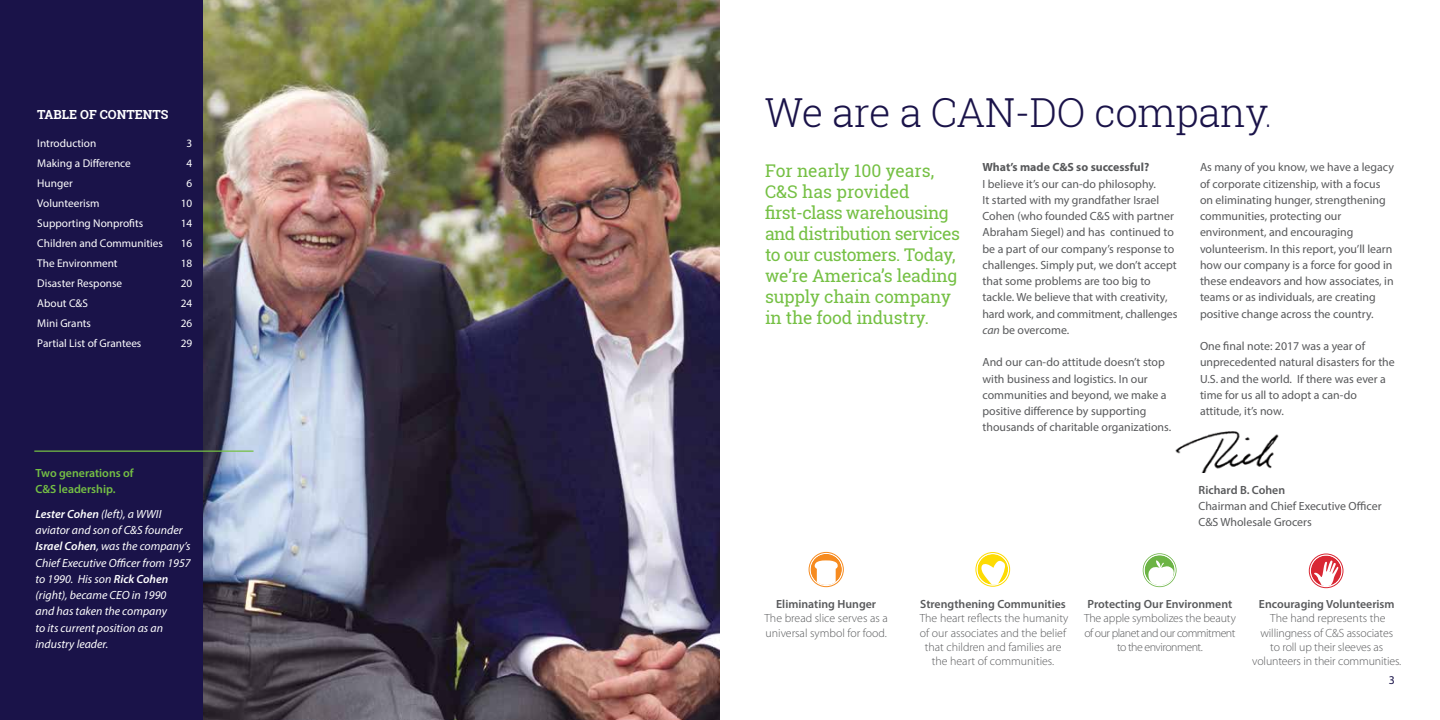
<style>
.page{position:relative;width:1440px;height:720px;background:#fff}
.page>*{position:absolute;margin:0;border:0;box-sizing:border-box;transform-origin:0 0}
.t1{font:300 40px "Roboto Slab";letter-spacing:-.01em;color:#1a1349}
.t2{font:17.5px/21px "Roboto Slab";letter-spacing:-.01em;color:#75c044}
.t3{font:700 12.5px "Roboto Slab";color:#fff}
.t4{font:11.88px/16.2px "Myriad Pro";color:#58595b}
.t5{font:300 11.88px/14.2px "Myriad Pro";letter-spacing:-.005em;color:#58595b;text-align:center}
.t6{font:italic 11.88px/16.2px "Myriad Pro";color:#fff}
.t7{font:600 11.88px "Myriad Pro";color:#58595b}
.t8{font:300 11.88px/14.2px "Myriad Pro";letter-spacing:-.04em;color:#58595b;text-align:center}
.t9{font:600 11.88px/16.2px "Myriad Pro";color:#75c044}
.t10{font:700 11.88px "Myriad Pro";color:#58595b}
.t11{font:11.88px "Myriad Pro";color:#1a1349}
.t12{font:11.25px "Myriad Pro";color:#fff}
.s1{font-weight:600}
.s2{font-weight:100}
.s3{font-style:italic}
</style>
<div class="page">
<div style="left:0;top:0;width:202px;height:720px;background:#1a1349"></div>
<img style="left:203px;top:0;width:517px;height:720px">
<img style="left:1175px;top:431px;width:104px;height:42px">
<div style="left:811px;top:554px;width:31px;height:31px;background:#f68b20;border-radius:50%"></div>
<svg style="left:813px;top:560px;width:26px;height:25px"></svg>
<div style="left:809px;top:552px;width:35px;height:35px;border:1px solid #f68b20;border-radius:50%"></div>
<div style="left:1141px;top:552px;width:37px;height:36px;border:1px solid #fff;border-radius:50%"></div>
<svg style="left:1143px;top:553px;width:34px;height:34px"></svg>
<div style="left:1311px;top:556px;width:30px;height:30px;background:#d92733;border-radius:50%"></div>
<svg style="left:1312px;top:560px;width:27px;height:26px"></svg>
<div style="left:1309px;top:554px;width:34px;height:34px;border:1px solid #d92733;border-radius:50%"></div>
<div style="left:977px;top:554px;width:31px;height:31px;background:#fddb03;border-radius:50%"></div>
<svg style="left:977px;top:561px;width:30px;height:24px"></svg>
<div style="left:976px;top:552px;width:34px;height:35px;border:1px solid #fddb03;border-radius:50%"></div>
<hr style="left:34px;top:451px;width:220px;height:1px;background:#75c044">
<p class="t3" style="left:37px;top:106px;width:133px">TABLE OF CONTENTS</p>
<p class="t12" style="left:37px;top:137px;width:60px">Introduction</p>
<p class="t12" style="left:187px;top:137px;width:7px">3</p>
<p class="t12" style="left:37px;top:157px;width:95px">Making a Difference</p>
<p class="t12" style="left:187px;top:157px;width:7px">4</p>
<p class="t12" style="left:37px;top:177px;width:37px">Hunger</p>
<p class="t12" style="left:187px;top:177px;width:7px">6</p>
<p class="t12" style="left:37px;top:197px;width:64px">Volunteerism</p>
<p class="t12" style="left:181px;top:197px;width:13px">10</p>
<p class="t12" style="left:37px;top:217px;width:107px">Supporting Nonprofits</p>
<p class="t12" style="left:181px;top:217px;width:13px">14</p>
<p class="t12" style="left:37px;top:237px;width:127px">Children and Communities</p>
<p class="t12" style="left:181px;top:237px;width:13px">16</p>
<p class="t12" style="left:37px;top:257px;width:82px">The Environment</p>
<p class="t12" style="left:181px;top:257px;width:13px">18</p>
<p class="t12" style="left:37px;top:277px;width:86px">Disaster Response</p>
<p class="t12" style="left:181px;top:277px;width:13px">20</p>
<p class="t12" style="left:37px;top:297px;width:52px">About C&amp;S</p>
<p class="t12" style="left:181px;top:297px;width:13px">24</p>
<p class="t12" style="left:37px;top:317px;width:55px">Mini Grants</p>
<p class="t12" style="left:181px;top:317px;width:13px">26</p>
<p class="t12" style="left:37px;top:337px;width:106px">Partial List of Grantees</p>
<p class="t12" style="left:181px;top:337px;width:13px">29</p>
<p class="t9" style="left:36px;top:464px;width:100px">Two generations of<br>C&amp;S leadership.</p>
<p class="t6" style="left:36px;top:506px;width:157px"><span class="s1">Lester Cohen</span> (left), a WWII aviator and son of C&amp;S founder<br><span class="s1">Israel Cohen</span>, was the company’s<br>Chief Executive Officer from 1957 to 1990. His son <span class="s1">Rick Cohen </span>(right), became CEO in 1990<br>and has taken the company<br>to its current position as an industry leader.</p>
<h1 class="t1" style="left:765px;top:85px;width:510px">We are a CAN-DO company<span class="s2">.</span></h1>
<h2 class="t2" style="left:765px;top:160px;width:197px">For nearly 100 years,<br>C&amp;S has provided first-class warehousing and distribution services to our customers. Today, we’re America’s leading supply chain company in the food industry.</h2>
<p class="t10" style="left:982px;top:160px;width:168px">What’s made C&amp;S so successful?</p>
<p class="t4" style="left:1200px;top:159px;width:196px">As many of you know, we have a legacy of corporate citizenship, with a focus on eliminating hunger, strengthening communities, protecting our environment, and encouraging volunteerism. In this report, you’ll learn how our company is a force for good in these endeavors and how associates, in teams or as individuals, are creating positive change across the country.</p>
<p class="t4" style="left:1200px;top:338px;width:196px">One final note: 2017 was a year of unprecedented natural disasters for the<br>U.S. and the world. If there was ever a time for us all to adopt a can-do attitude, it’s now.</p>
<p class="t4" style="left:982px;top:175px;width:196px">I believe it’s our can-do philosophy.<br>It started with my grandfather Israel Cohen (who founded C&amp;S with partner Abraham Siegel) and has continued to be a part of our company’s response to challenges. Simply put, we don’t accept that some problems are too big to tackle. We believe that with creativity, hard work, and commitment, challenges <span class="s3">can</span> be overcome.</p>
<p class="t4" style="left:982px;top:354px;width:190px">And our can-do attitude doesn’t stop with business and logistics. In our communities and beyond, we make a positive difference by supporting thousands of charitable organizations.</p>
<p class="t7" style="left:776px;top:597px;width:102px">Eliminating Hunger</p>
<p class="t5" style="left:765px;top:611px;width:125px;text-align:left">The bread slice serves as a universal symbol for food.</p>
<p class="t7" style="left:1198px;top:482px;width:88px">Richard B. Cohen</p>
<p class="t4" style="left:1198px;top:498px;width:185px">Chairman and Chief Executive Officer<br>C&amp;S Wholesale Grocers</p>
<p class="t7" style="left:920px;top:597px;width:147px">Strengthening Communities</p>
<p class="t5" style="left:920px;top:611px;width:150px">The heart reflects the humanity of our associates and the belief that children and families are the heart of communities.</p>
<p class="t7" style="left:1088px;top:597px;width:146px">Protecting Our Environment</p>
<p class="t8" style="left:1084px;top:611px;width:153px">The apple symbolizes the beauty of our planet and our commitment to the environment.</p>
<p class="t7" style="left:1259px;top:597px;width:137px">Encouraging Volunteerism</p>
<p class="t5" style="left:1252px;top:611px;width:151px">The hand represents the willingness of C&amp;S associates<br>to roll up their sleeves as volunteers in their communities.</p>
<p class="t11" style="left:1389px;top:673px;width:8px">3</p>
</div>
